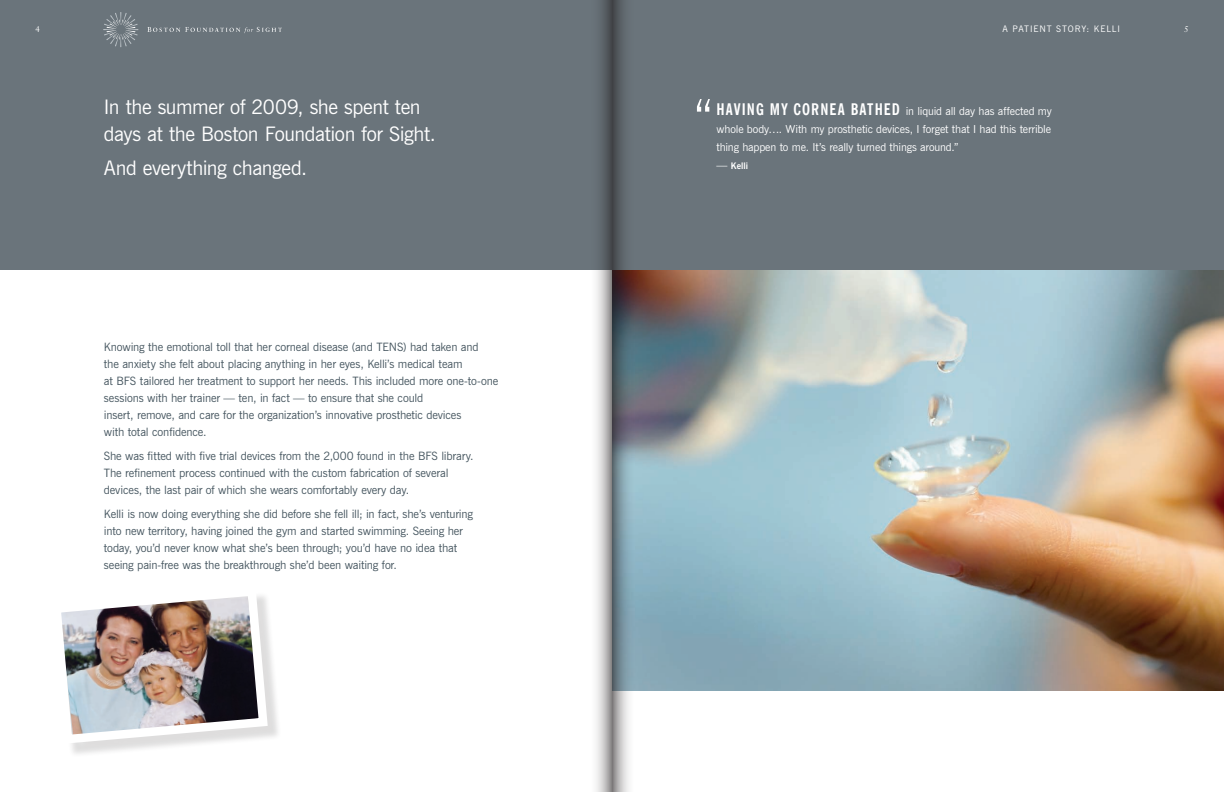
<style>
.page{position:relative;width:1224px;height:792px;background:#fff}
.page>*{position:absolute;margin:0;border:0;box-sizing:border-box;transform-origin:0 0}
.t1{font:20px/27px "News Gothic BT";letter-spacing:-.02em;color:#fff}
.t2{font:11.5px/17px "News Gothic BT";letter-spacing:-.015em;color:#45555f}
.t3{font:11px/18px "News Gothic BT";letter-spacing:-.015em;color:#fff;text-align:justify}
.t4{font:9px "News Gothic BT";letter-spacing:.095em;color:#fff}
.t5{font:700 9px "News Gothic BT";color:#fff}
.t6{font:9px "Sabon";color:#fff}
.s1{font-weight:700;font-stretch:condensed;font-size:16px}
.s2{font-weight:400;font-size:11px}
</style>
<div class="page">
<div style="left:0;top:0;width:1224px;height:270px;background:#6a747b"></div>
<svg style="left:103px;top:12px;width:35px;height:35px"></svg>
<svg style="left:147px;top:27px;width:135px;height:6px"></svg>
<img style="left:636px;top:270px;width:588px;height:420px">
<svg style="left:697px;top:99px;width:13px;height:13px"></svg>
<div style="left:56px;top:591px;width:226px;height:167px;background:#231f20;opacity:.15"></div>
<img style="left:56px;top:591px;width:216px;height:157px">
<svg style="left:612px;top:0;width:24px;height:792px"></svg>
<svg style="left:596px;top:0;width:16px;height:792px"></svg>
<p class="t6" style="left:35px;top:23px;width:6px">4</p>
<p class="t4" style="left:1003px;top:23px;width:119px">a patient story: kelli</p>
<p class="t6" style="left:1184px;top:23px;width:6px">5</p>
<h1 class="t1" style="left:104px;top:94px;width:334px">In the summer of 2009, she spent ten days at the Boston Foundation for Sight.</h1>
<h1 class="t1" style="left:104px;top:155px;width:205px">And everything changed.</h1>
<p class="t2" style="left:104px;top:338px;width:396px;text-indent:299px">) had taken and<br>the anxiety she felt about placing anything in her eyes, Kelli’s medical team<br>at BFS tailored her treatment to support her needs. This included more one-to-one sessions with her trainer — ten, in fact — to ensure that she could<br>insert, remove, and care for the organization’s innovative prosthetic devices<br>with total confidence.</p>
<p class="t2" style="left:104px;top:447px;width:371px">She was fitted with five trial devices from the 2,000 found in the BFS library.<br>The refinement process continued with the custom fabrication of several devices, the last pair of which she wears comfortably every day.</p>
<p class="t2" style="left:104px;top:505px;width:371px">Kelli is now doing everything she did before she fell ill; in fact, she’s venturing into new territory, having joined the gym and started swimming. Seeing her today, you’d never know what she’s been through; you’d have no idea that seeing pain-free was the breakthrough she’d been waiting for.</p>
<p class="t2" style="left:104px;top:338px;width:281px">Knowing the emotional toll that her corneal disease (and TENS</p>
<p class="t3" style="left:717px;top:102px;width:337px"><span class="s1">HAVING MY CORNEA BATHED</span> in liquid all day has affected my whole body…. With my prosthetic devices, I forget that I had this terrible thing happen to me. It’s really turned things around.”</p>
<p class="t5" style="left:717px;top:160px;width:33px"><span class="s2">—</span> Kelli</p>
</div>
